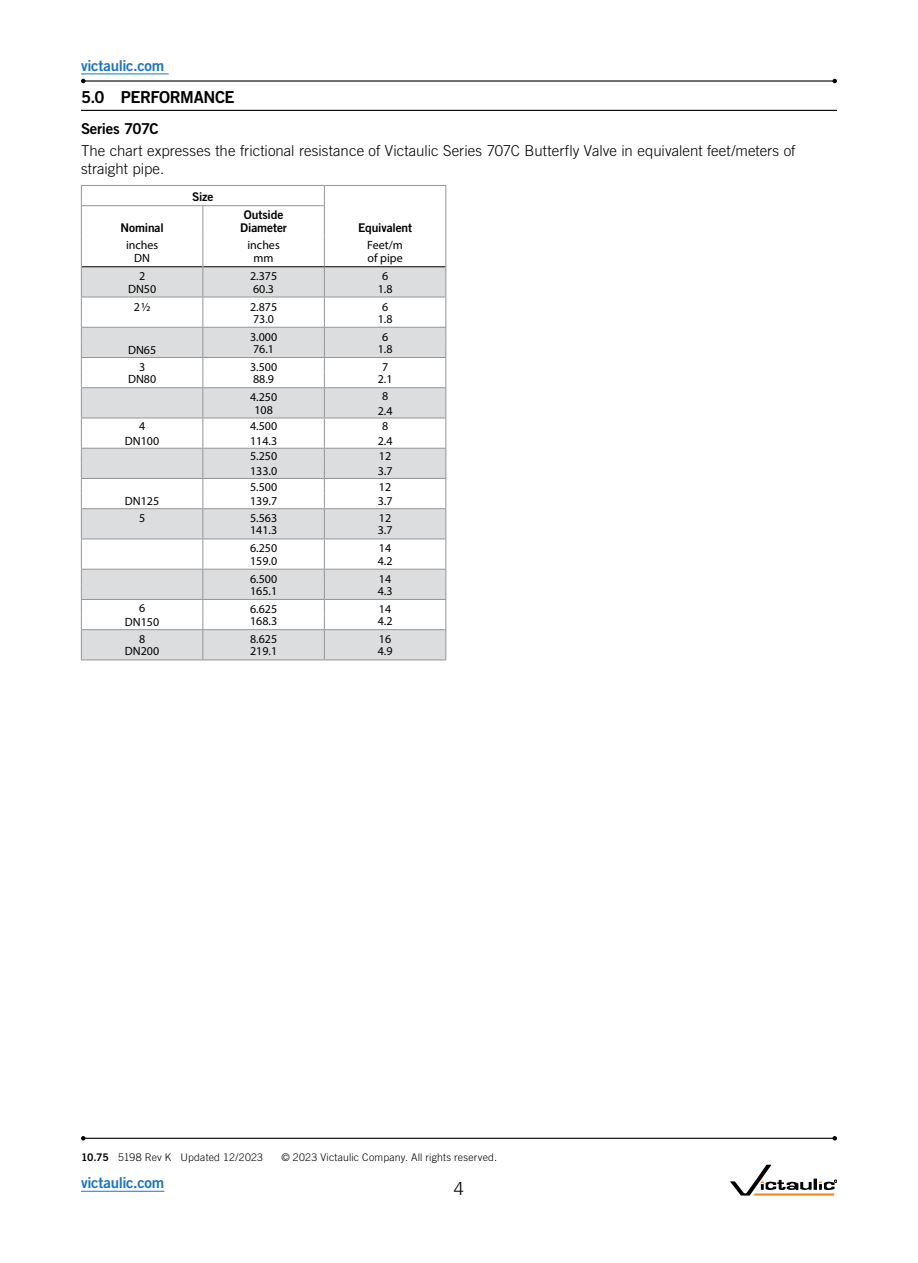
<style>
.page{position:relative;width:918px;height:1263px;background:#fff}
.page>*{position:absolute;margin:0;border:0;box-sizing:border-box;transform-origin:0 0}
.t1{font:300 18px "Trade Gothic LT Std";color:#000}
.t2{font:16.5px "Trade Gothic LT Std Bd 2";letter-spacing:-.025em;color:#000}
.t3{font:300 15px/18px "Trade Gothic LT Std";letter-spacing:.005em;color:#000}
.t4{font:15px "Trade Gothic LT Std Bd 2";letter-spacing:-.02em;color:#1c75bc}
.t5{font:15px "Trade Gothic LT Std Bd 2";letter-spacing:-.02em;color:#000}
.t6{font:12px/13.5px "Myriad Pro";color:#000;text-align:center}
.t7{font:12px/13.5px "Trade Gothic LT Std Bd 2";letter-spacing:-.01em;color:#000}
.t8{font:300 10.5px "Trade Gothic LT Std";letter-spacing:.02em;color:#000}
.s1{font-family:"Trade Gothic LT Std Bd 2";font-weight:400}
</style>
<div class="page">
<hr style="left:81px;top:1191px;width:83px;height:1px;background:#1c75bc">
<hr style="left:81px;top:110px;width:756px;height:1px;background:#000">
<svg style="left:82px;top:267px;width:364px;height:392px;fill:#dcddde"></svg>
<hr style="left:82px;top:266px;width:120px;height:1px;background:#000">
<hr style="left:203px;top:266px;width:121px;height:1px;background:#000">
<hr style="left:324px;top:266px;width:122px;height:1px;background:#000">
<hr style="left:203px;top:539px;width:121px;height:1px;background:#939598">
<hr style="left:203px;top:569px;width:121px;height:1px;background:#939598">
<hr style="left:81px;top:599px;width:122px;height:1px;background:#939598">
<hr style="left:81px;top:629px;width:122px;height:1px;background:#939598">
<hr style="left:203px;top:478px;width:121px;height:1px;background:#939598">
<hr style="left:324px;top:478px;width:122px;height:1px;background:#939598">
<hr style="left:203px;top:508px;width:121px;height:1px;background:#939598">
<hr style="left:324px;top:508px;width:122px;height:1px;background:#939598">
<hr style="left:81px;top:478px;width:122px;height:1px;background:#939598">
<hr style="left:81px;top:508px;width:122px;height:1px;background:#939598">
<hr style="left:81px;top:387px;width:122px;height:1px;background:#939598">
<hr style="left:203px;top:387px;width:121px;height:1px;background:#939598">
<hr style="left:81px;top:418px;width:122px;height:1px;background:#939598">
<hr style="left:203px;top:418px;width:121px;height:1px;background:#939598">
<hr style="left:81px;top:448px;width:122px;height:1px;background:#939598">
<hr style="left:203px;top:448px;width:121px;height:1px;background:#939598">
<hr style="left:324px;top:448px;width:122px;height:1px;background:#939598">
<hr style="left:324px;top:387px;width:122px;height:1px;background:#939598">
<hr style="left:324px;top:418px;width:122px;height:1px;background:#939598">
<hr style="left:81px;top:185px;width:122px;height:1px;background:#939598">
<svg style="left:81px;top:186px;width:1px;height:19px"></svg>
<hr style="left:203px;top:185px;width:121px;height:1px;background:#939598">
<hr style="left:81px;top:205px;width:122px;height:1px;background:#939598">
<hr style="left:81px;top:206px;width:1px;height:30px;background:#939598">
<hr style="left:203px;top:205px;width:122px;height:1px;background:#939598">
<hr style="left:446px;top:206px;width:1px;height:30px;background:#939598">
<hr style="left:324px;top:185px;width:122px;height:1px;background:#939598">
<svg style="left:324px;top:186px;width:1px;height:19px"></svg>
<svg style="left:446px;top:186px;width:1px;height:20px"></svg>
<hr style="left:202px;top:206px;width:1px;height:30px;background:#939598">
<hr style="left:324px;top:206px;width:1px;height:30px;background:#939598">
<hr style="left:81px;top:236px;width:1px;height:31px;background:#939598">
<hr style="left:446px;top:236px;width:1px;height:31px;background:#939598">
<hr style="left:202px;top:236px;width:1px;height:31px;background:#939598">
<hr style="left:324px;top:236px;width:1px;height:30px;background:#939598">
<hr style="left:81px;top:297px;width:122px;height:1px;background:#939598">
<hr style="left:203px;top:599px;width:121px;height:1px;background:#939598">
<hr style="left:324px;top:569px;width:122px;height:1px;background:#939598">
<hr style="left:324px;top:599px;width:122px;height:1px;background:#939598">
<hr style="left:324px;top:629px;width:122px;height:1px;background:#939598">
<hr style="left:324px;top:659px;width:122px;height:1px;background:#939598">
<hr style="left:81px;top:327px;width:122px;height:1px;background:#939598">
<hr style="left:81px;top:357px;width:122px;height:1px;background:#939598">
<hr style="left:81px;top:539px;width:122px;height:1px;background:#939598">
<hr style="left:81px;top:569px;width:122px;height:1px;background:#939598">
<svg style="left:81px;top:267px;width:1px;height:392px"></svg>
<hr style="left:81px;top:659px;width:122px;height:1px;background:#939598">
<hr style="left:203px;top:297px;width:121px;height:1px;background:#939598">
<hr style="left:324px;top:297px;width:122px;height:1px;background:#939598">
<hr style="left:203px;top:327px;width:121px;height:1px;background:#939598">
<hr style="left:324px;top:327px;width:122px;height:1px;background:#939598">
<hr style="left:203px;top:357px;width:121px;height:1px;background:#939598">
<hr style="left:324px;top:357px;width:122px;height:1px;background:#939598">
<svg style="left:446px;top:267px;width:1px;height:392px"></svg>
<hr style="left:324px;top:539px;width:122px;height:1px;background:#939598">
<hr style="left:203px;top:629px;width:121px;height:1px;background:#939598">
<svg style="left:202px;top:267px;width:1px;height:392px"></svg>
<svg style="left:324px;top:267px;width:1px;height:392px"></svg>
<hr style="left:203px;top:659px;width:121px;height:1px;background:#939598">
<hr style="left:83px;top:80px;width:752px;height:2px;background:#000">
<svg style="left:81px;top:79px;width:5px;height:4px"></svg>
<svg style="left:832px;top:79px;width:5px;height:4px"></svg>
<hr style="left:81px;top:74px;width:88px;height:1px;background:#1c75bc">
<hr style="left:83px;top:1138px;width:752px;height:1px;background:#000">
<svg style="left:81px;top:1136px;width:5px;height:4px"></svg>
<svg style="left:832px;top:1136px;width:5px;height:4px"></svg>
<svg style="left:730px;top:1165px;width:107px;height:30px"></svg>
<p class="t4" style="left:81px;top:56px;width:85px">victaulic.com</p>
<h2 class="t2" style="left:81px;top:87px;width:155px">5.0 PERFORMANCE</h2>
<p class="t5" style="left:81px;top:119px;width:79px">Series 707C</p>
<p class="t3" style="left:81px;top:142px;width:716px">The chart expresses the frictional resistance of Victaulic Series 707C Butterfly Valve in equivalent feet/meters of straight pipe.</p>
<p class="t7" style="left:192px;top:190px;width:23px">Size</p>
<p class="t7" style="left:121px;top:221px;width:45px">Nominal</p>
<p class="t7" style="left:240px;top:207px;width:48px">Outside<br>Diameter</p>
<p class="t7" style="left:358px;top:221px;width:56px">Equivalent</p>
<p class="t6" style="left:126px;top:238px;width:34px">inches<br>DN</p>
<p class="t6" style="left:247px;top:238px;width:34px">inches mm</p>
<p class="t6" style="left:367px;top:238px;width:37px;text-align:left">Feet/m of pipe</p>
<p class="t6" style="left:139px;top:269px;width:8px">2</p>
<p class="t6" style="left:250px;top:269px;width:29px">2.375</p>
<p class="t6" style="left:382px;top:269px;width:8px">6</p>
<p class="t6" style="left:128px;top:282px;width:30px">DN50</p>
<p class="t6" style="left:253px;top:282px;width:22px">60.3</p>
<p class="t6" style="left:378px;top:282px;width:16px">1.8</p>
<p class="t6" style="left:134px;top:300px;width:10px">2 1/2</p>
<p class="t6" style="left:250px;top:300px;width:29px">2.875</p>
<p class="t6" style="left:382px;top:300px;width:8px">6</p>
<p class="t6" style="left:253px;top:312px;width:22px">73.0</p>
<p class="t6" style="left:378px;top:312px;width:16px">1.8</p>
<p class="t6" style="left:128px;top:343px;width:30px">DN65</p>
<p class="t6" style="left:250px;top:330px;width:29px">3.000</p>
<p class="t6" style="left:382px;top:330px;width:8px">6</p>
<p class="t6" style="left:253px;top:342px;width:22px">76.1</p>
<p class="t6" style="left:378px;top:342px;width:16px">1.8</p>
<p class="t6" style="left:139px;top:360px;width:8px">3</p>
<p class="t6" style="left:250px;top:360px;width:29px">3.500</p>
<p class="t6" style="left:382px;top:360px;width:8px">7</p>
<p class="t6" style="left:128px;top:372px;width:30px">DN80</p>
<p class="t6" style="left:253px;top:372px;width:22px">88.9</p>
<p class="t6" style="left:378px;top:372px;width:16px">2.1</p>
<p class="t6" style="left:250px;top:390px;width:29px">4.250<br>108</p>
<p class="t6" style="left:378px;top:388px;width:16px;line-height:14.7px">8<br>2.4</p>
<p class="t6" style="left:139px;top:419px;width:8px">4</p>
<p class="t6" style="left:250px;top:419px;width:29px">4.500</p>
<p class="t6" style="left:382px;top:419px;width:8px">8</p>
<p class="t6" style="left:125px;top:434px;width:36px">DN100</p>
<p class="t6" style="left:250px;top:434px;width:29px">114.3</p>
<p class="t6" style="left:378px;top:434px;width:16px">2.4</p>
<p class="t6" style="left:250px;top:449px;width:29px">5.250</p>
<p class="t6" style="left:379px;top:449px;width:14px">12</p>
<p class="t6" style="left:250px;top:464px;width:29px">133.0</p>
<p class="t6" style="left:378px;top:464px;width:16px">3.7</p>
<p class="t6" style="left:125px;top:494px;width:36px">DN125</p>
<p class="t6" style="left:250px;top:480px;width:29px">5.500</p>
<p class="t6" style="left:379px;top:480px;width:14px">12</p>
<p class="t6" style="left:250px;top:494px;width:29px">139.7</p>
<p class="t6" style="left:378px;top:494px;width:16px">3.7</p>
<p class="t6" style="left:139px;top:511px;width:8px">5</p>
<p class="t6" style="left:250px;top:511px;width:29px">5.563</p>
<p class="t6" style="left:379px;top:511px;width:14px">12</p>
<p class="t6" style="left:250px;top:523px;width:29px">141.3</p>
<p class="t6" style="left:378px;top:523px;width:16px">3.7</p>
<p class="t6" style="left:250px;top:541px;width:29px">6.250</p>
<p class="t6" style="left:379px;top:541px;width:14px">14</p>
<p class="t6" style="left:250px;top:554px;width:29px">159.0</p>
<p class="t6" style="left:378px;top:554px;width:16px">4.2</p>
<p class="t6" style="left:250px;top:572px;width:29px">6.500</p>
<p class="t6" style="left:379px;top:572px;width:14px">14</p>
<p class="t6" style="left:250px;top:584px;width:29px">165.1</p>
<p class="t6" style="left:378px;top:584px;width:16px">4.3</p>
<p class="t6" style="left:139px;top:601px;width:8px">6</p>
<p class="t6" style="left:250px;top:602px;width:29px">6.625</p>
<p class="t6" style="left:379px;top:602px;width:14px">14</p>
<p class="t6" style="left:125px;top:615px;width:36px">DN150</p>
<p class="t6" style="left:250px;top:614px;width:29px">168.3</p>
<p class="t6" style="left:378px;top:614px;width:16px">4.2</p>
<p class="t6" style="left:139px;top:632px;width:8px">8</p>
<p class="t6" style="left:250px;top:632px;width:29px">8.625</p>
<p class="t6" style="left:379px;top:632px;width:14px">16</p>
<p class="t6" style="left:125px;top:644px;width:36px">DN200</p>
<p class="t6" style="left:250px;top:644px;width:29px">219.1</p>
<p class="t6" style="left:378px;top:644px;width:16px">4.9</p>
<p class="t8" style="left:81px;top:1151px;width:184px"><span class="s1">10.75</span> 5198 Rev K Updated 12/2023</p>
<p class="t8" style="left:281px;top:1151px;width:217px">© 2023 Victaulic Company. All rights reserved.</p>
<p class="t4" style="left:81px;top:1173px;width:85px">victaulic.com</p>
<h1 class="t1" style="left:454px;top:1178px;width:12px">4</h1>
</div>
